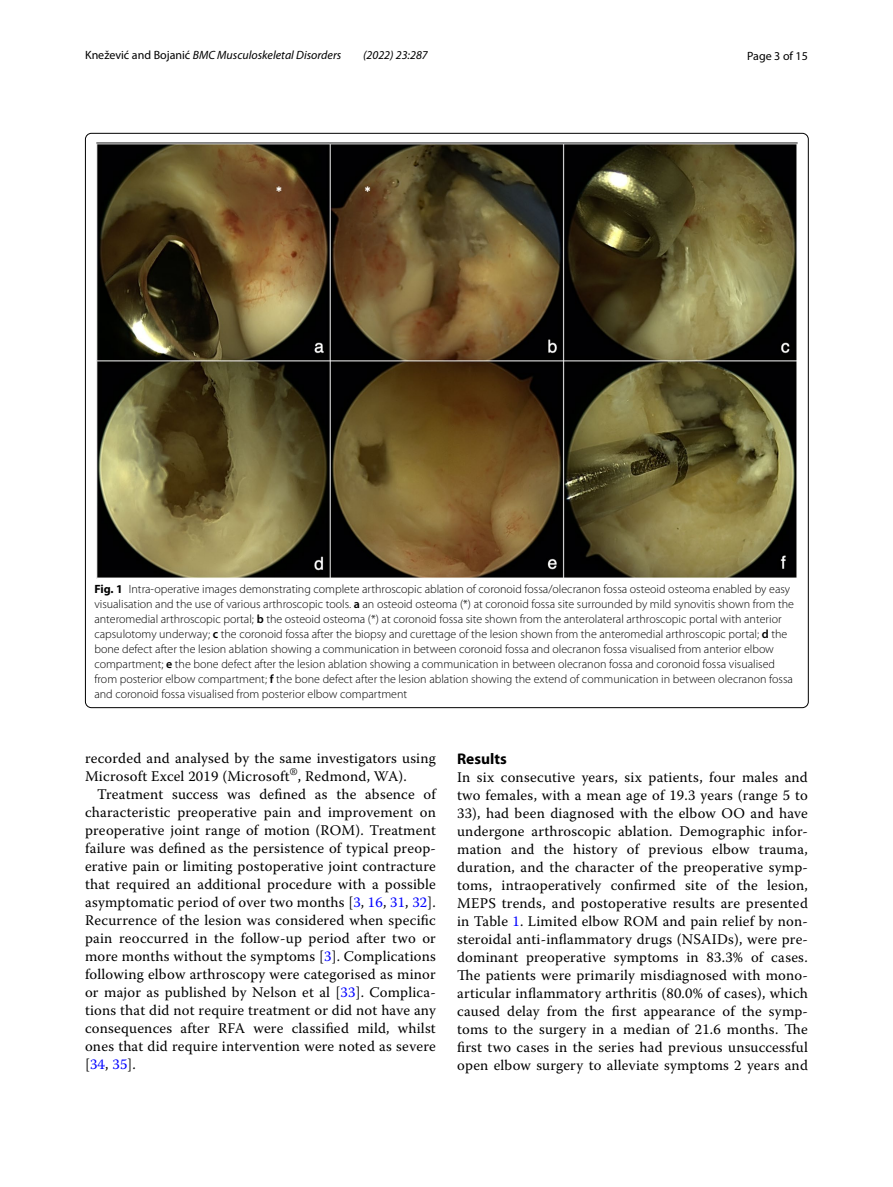
<style>
.page{position:relative;width:893px;height:1187px;background:#fff}
.page>*{position:absolute;margin:0;border:0;box-sizing:border-box;transform-origin:0 0}
.t1{font:700 15.45px "Myriad Pro";color:#000}
.t2{font:14.7px/18px "Warnock Pro";letter-spacing:.015em;color:#000;text-align:justify}
.t3{font:300 12px/15px "Myriad Pro";color:#000}
.t4{font:italic 12px "Myriad Pro";color:#000}
.t5{font:12px "Myriad Pro";color:#000}
.s1{font-style:normal}
.s2{font-weight:700}
.s3{font-weight:600}
.s4{color:#00f}
</style>
<div class="page">
<img style="left:97px;top:142px;width:700px;height:436px">
<p class="t4" style="left:85px;top:48px;width:258px"><span class="s1">Knežević and Bojanić</span> BMC Musculoskeletal Disorders</p>
<p class="t4" style="left:363px;top:48px;width:66px">(2022) 23:287</p>
<p class="t5" style="left:747px;top:48px;width:62px">Page 3 of 15</p>
<p class="t3" style="left:94px;top:582px;width:701px"><span class="s2">Fig. 1</span> Intra-operative images demonstrating complete arthroscopic ablation of coronoid fossa/olecranon fossa osteoid osteoma enabled by easy visualisation and the use of various arthroscopic tools. <span class="s3">a</span> an osteoid osteoma (*) at coronoid fossa site surrounded by mild synovitis shown from the anteromedial arthroscopic portal; <span class="s3">b</span> the osteoid osteoma (*) at coronoid fossa site shown from the anterolateral arthroscopic portal with anterior capsulotomy underway; <span class="s3">c</span> the coronoid fossa after the biopsy and curettage of the lesion shown from the anteromedial arthroscopic portal; <span class="s3">d</span> the bone defect after the lesion ablation showing a communication in between coronoid fossa and olecranon fossa visualised from anterior elbow compartment; <span class="s3">e</span> the bone defect after the lesion ablation showing a communication in between olecranon fossa and coronoid fossa visualised from posterior elbow compartment; <span class="s3">f</span> the bone defect after the lesion ablation showing the extend of communication in between olecranon fossa and coronoid fossa visualised from posterior elbow compartment</p>
<p class="t2" style="left:85px;top:749px;width:352px">recorded and analysed by the same investigators using<br>Microsoft Excel 2019 (Microsoft<sup>®</sup>, Redmond, WA).</p>
<p class="t2" style="left:85px;top:785px;width:352px;text-indent:12px">Treatment success was defined as the absence of characteristic preoperative pain and improvement on preoperative joint range of motion (ROM). Treatment failure was defined as the persistence of typical preop&shy;erative pain or limiting postoperative joint contracture that required an additional procedure with a possible asymptomatic period of over two months [<span class="s4">3</span>, <span class="s4">16</span>, <span class="s4">31</span>, <span class="s4">32</span>].<br>Recurrence of the lesion was considered when specific pain reoccurred in the follow-up period after two or more months without the symptoms [<span class="s4">3</span>]. Complications following elbow arthroscopy were categorised as minor or major as published by Nelson et al [<span class="s4">33</span>]. Complica&shy;tions that did not require treatment or did not have any consequences after RFA were classified mild, whilst ones that did require intervention were noted as severe [<span class="s4">34</span>, <span class="s4">35</span>].</p>
<p class="t1" style="left:457px;top:748px;width:51px">Results</p>
<p class="t2" style="left:457px;top:767px;width:352px">In six consecutive years, six patients, four males and two females, with a mean age of 19.3 years (range 5 to 33), had been diagnosed with the elbow OO and have undergone arthroscopic ablation. Demographic infor&shy;mation and the history of previous elbow trauma, duration, and the character of the preoperative symp&shy;toms, intraoperatively confirmed site of the lesion, MEPS trends, and postoperative results are presented in Table <span class="s4">1</span>. Limited elbow ROM and pain relief by non&shy;steroidal anti-inflammatory drugs (NSAIDs), were pre&shy;dominant preoperative symptoms in 83.3% of cases.<br>The patients were primarily misdiagnosed with mono&shy;articular inflammatory arthritis (80.0% of cases), which caused delay from the first appearance of the symp&shy;toms to the surgery in a median of 21.6 months. The first two cases in the series had previous unsuccessful open elbow surgery to alleviate symptoms 2 years and</p>
</div>
